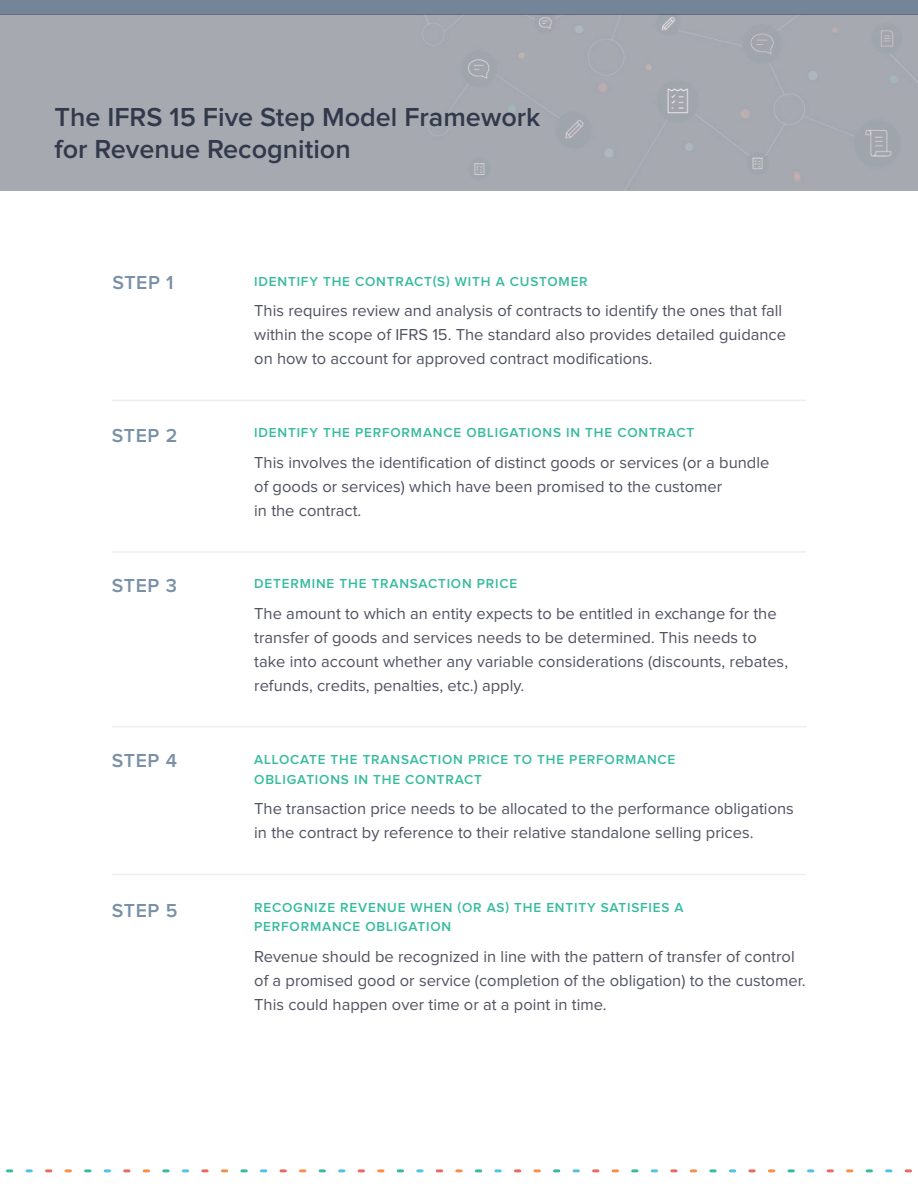
<style>
.page{position:relative;width:918px;height:1188px;background:#fff}
.page>*{position:absolute;margin:0;border:0;box-sizing:border-box;transform-origin:0 0}
.t1{font:600 27px/31.5px "Proxima Nova";color:#32394b}
.t2{font:600 19.5px "Proxima Nova";letter-spacing:.03em;color:#7990a7}
.Body{font:16.5px/24px "Proxima Nova";color:#505261}
.H4_inline{font:600 13.5px/19.5px "Proxima Nova";letter-spacing:.06em;color:#37bb9f}
</style>
<div class="page">
<svg style="left:7px;top:1169px;width:5px;height:3px"></svg>
<svg style="left:27px;top:1169px;width:4px;height:3px"></svg>
<svg style="left:47px;top:1169px;width:4px;height:3px"></svg>
<svg style="left:66px;top:1169px;width:4px;height:3px"></svg>
<svg style="left:86px;top:1169px;width:4px;height:3px"></svg>
<svg style="left:105px;top:1169px;width:4px;height:3px"></svg>
<svg style="left:125px;top:1169px;width:4px;height:3px"></svg>
<svg style="left:144px;top:1169px;width:5px;height:3px"></svg>
<svg style="left:164px;top:1169px;width:4px;height:3px"></svg>
<svg style="left:183px;top:1169px;width:5px;height:3px"></svg>
<svg style="left:203px;top:1169px;width:4px;height:3px"></svg>
<svg style="left:222px;top:1169px;width:5px;height:3px"></svg>
<svg style="left:242px;top:1169px;width:4px;height:3px"></svg>
<svg style="left:261px;top:1169px;width:5px;height:3px"></svg>
<svg style="left:281px;top:1169px;width:4px;height:3px"></svg>
<svg style="left:301px;top:1169px;width:4px;height:3px"></svg>
<svg style="left:320px;top:1169px;width:4px;height:3px"></svg>
<svg style="left:340px;top:1169px;width:4px;height:3px"></svg>
<svg style="left:359px;top:1169px;width:4px;height:3px"></svg>
<svg style="left:379px;top:1169px;width:4px;height:3px"></svg>
<svg style="left:398px;top:1169px;width:5px;height:3px"></svg>
<svg style="left:418px;top:1169px;width:4px;height:3px"></svg>
<svg style="left:437px;top:1169px;width:5px;height:3px"></svg>
<svg style="left:457px;top:1169px;width:4px;height:3px"></svg>
<svg style="left:476px;top:1169px;width:5px;height:3px"></svg>
<svg style="left:496px;top:1169px;width:4px;height:3px"></svg>
<svg style="left:515px;top:1169px;width:5px;height:3px"></svg>
<svg style="left:535px;top:1169px;width:4px;height:3px"></svg>
<svg style="left:555px;top:1169px;width:4px;height:3px"></svg>
<svg style="left:574px;top:1169px;width:4px;height:3px"></svg>
<svg style="left:594px;top:1169px;width:4px;height:3px"></svg>
<svg style="left:613px;top:1169px;width:4px;height:3px"></svg>
<svg style="left:633px;top:1169px;width:4px;height:3px"></svg>
<svg style="left:652px;top:1169px;width:5px;height:3px"></svg>
<svg style="left:672px;top:1169px;width:4px;height:3px"></svg>
<svg style="left:691px;top:1169px;width:5px;height:3px"></svg>
<svg style="left:711px;top:1169px;width:4px;height:3px"></svg>
<svg style="left:730px;top:1169px;width:5px;height:3px"></svg>
<svg style="left:750px;top:1169px;width:4px;height:3px"></svg>
<svg style="left:769px;top:1169px;width:5px;height:3px"></svg>
<svg style="left:789px;top:1169px;width:4px;height:3px"></svg>
<svg style="left:809px;top:1169px;width:4px;height:3px"></svg>
<svg style="left:828px;top:1169px;width:4px;height:3px"></svg>
<svg style="left:848px;top:1169px;width:4px;height:3px"></svg>
<svg style="left:867px;top:1169px;width:4px;height:3px"></svg>
<svg style="left:887px;top:1169px;width:4px;height:3px"></svg>
<svg style="left:906px;top:1169px;width:5px;height:3px"></svg>
<div style="left:0;top:0;width:918px;height:15px;background:#758599"></div>
<div style="left:0;top:15px;width:918px;height:176px;background:#a6a9b0"></div>
<hr style="left:112px;top:400px;width:694px;height:1px;background:#edeef1">
<hr style="left:112px;top:551px;width:694px;height:2px;background:#edeef1">
<hr style="left:112px;top:726px;width:694px;height:1px;background:#edeef1">
<hr style="left:112px;top:874px;width:694px;height:1px;background:#edeef1">
<h2 class="t1" style="left:54px;top:103px;width:488px">The IFRS 15 Five Step Model Framework for Revenue Recognition</h2>
<h3 class="t2" style="left:113px;top:273px;width:63px">STEP 1</h3>
<p class="H4_inline" style="left:254px;top:272px;width:335px">IDENTIFY THE CONTRACT(S) WITH A CUSTOMER</p>
<p class="Body" style="left:254px;top:300px;width:533px">This requires review and analysis of contracts to identify the ones that fall within the scope of IFRS 15. The standard also provides detailed guidance on how to account for approved contract modifications.</p>
<h3 class="t2" style="left:112px;top:427px;width:67px">STEP 2</h3>
<p class="H4_inline" style="left:254px;top:424px;width:441px">IDENTIFY THE PERFORMANCE OBLIGATIONS IN THE CONTRACT</p>
<p class="Body" style="left:254px;top:451px;width:517px">This involves the identification of distinct goods or services (or a bundle of goods or services) which have been promised to the customer<br>in the contract.</p>
<h3 class="t2" style="left:112px;top:576px;width:66px">STEP 3</h3>
<p class="H4_inline" style="left:254px;top:574px;width:265px">DETERMINE THE TRANSACTION PRICE</p>
<p class="Body" style="left:254px;top:602px;width:535px">The amount to which an entity expects to be entitled in exchange for the transfer of goods and services needs to be determined. This needs to take into account whether any variable considerations (discounts, rebates, refunds, credits, penalties, etc.) apply.</p>
<h3 class="t2" style="left:112px;top:752px;width:67px">STEP 4</h3>
<p class="H4_inline" style="left:254px;top:751px;width:423px">ALLOCATE THE TRANSACTION PRICE TO THE PERFORMANCE<br>OBLIGATIONS IN THE CONTRACT</p>
<p class="Body" style="left:254px;top:798px;width:541px">The transaction price needs to be allocated to the performance obligations in the contract by reference to their relative standalone selling prices.</p>
<h3 class="t2" style="left:112px;top:902px;width:67px">STEP 5</h3>
<p class="H4_inline" style="left:254px;top:898px;width:431px">RECOGNIZE REVENUE WHEN (OR AS) THE ENTITY SATISFIES A<br>PERFORMANCE OBLIGATION</p>
<p class="Body" style="left:254px;top:945px;width:553px">Revenue should be recognized in line with the pattern of transfer of control of a promised good or service (completion of the obligation) to the customer.<br>This could happen over time or at a point in time.</p>
</div>
